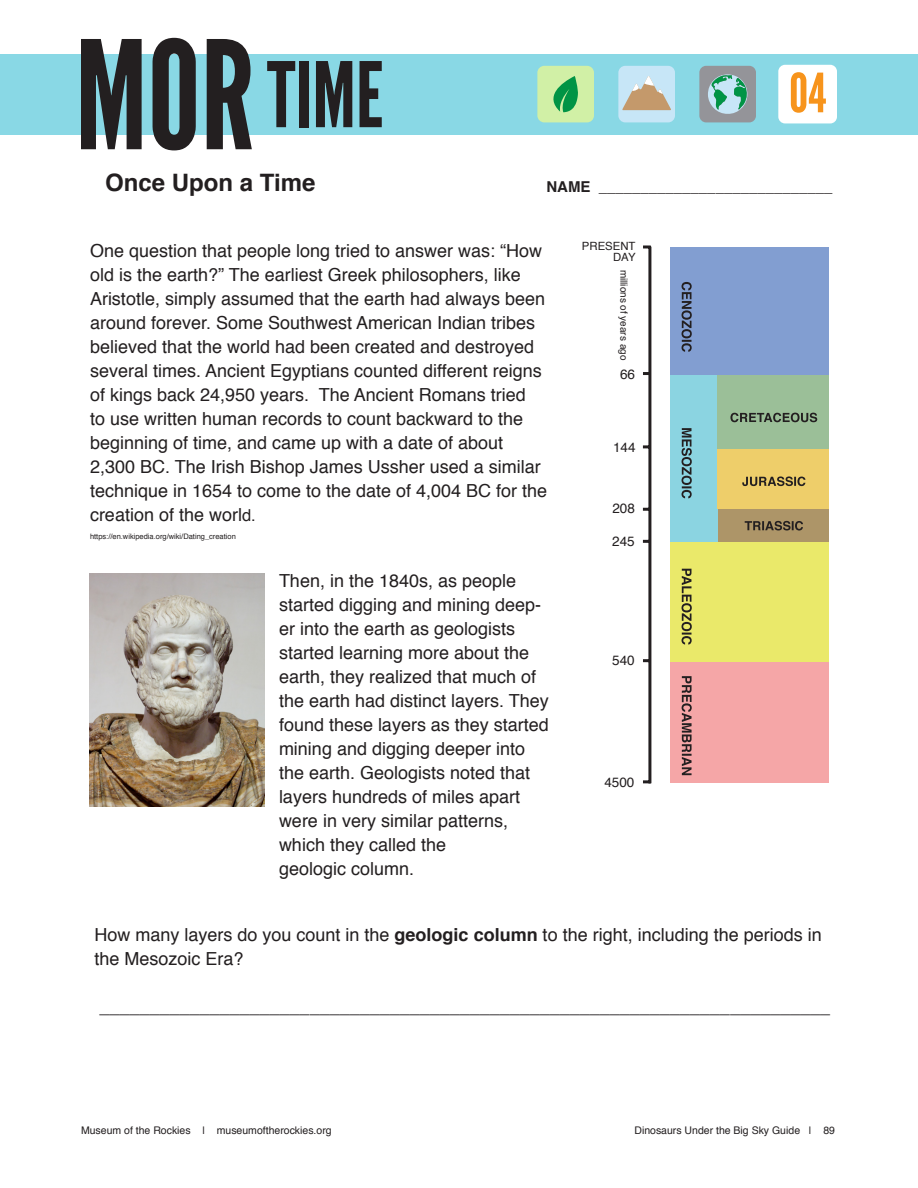
<style>
.page{position:relative;width:918px;height:1188px;background:#fff}
.page>*{position:absolute;margin:0;border:0;box-sizing:border-box;transform-origin:0 0}
.Banner_MOR{font:150px "League Gothic";color:#231f20}
.MOR_banner_subtitle{font:90px "League Gothic";color:#231f20}
.t1{font:54px "League Gothic";color:#f7941c}
.Main_Title{font:700 24px "Helvetica";color:#231f20}
.t2{font:18px/24px "Helvetica";color:#231f20}
.Subtitle_2{font:700 15px "Helvetica";color:#231f20}
.t3{font:13.5px "Helvetica";color:#231f20}
.t4{font:11.4px/11.4px "Helvetica";color:#231f20;text-align:right}
.t5{font:10.5px "Helvetica";color:#231f20}
.t6{font:9.9px "Helvetica";color:#231f20}
.t7{font:7.5px "Helvetica";color:#231f20}
.s1{font-size:16.5px}
.s2{font-weight:700}
</style>
<div class="page">
<div style="left:718px;top:509px;width:111px;height:33px;background:#ad9568"></div>
<div style="left:0;top:54px;width:918px;height:81px;background:#89d8e5"></div>
<div style="left:618px;top:66px;width:57px;height:56px;background:#c7e6f7;border-radius:7px"></div>
<svg style="left:622px;top:76px;width:49px;height:34px"></svg>
<div style="left:699px;top:66px;width:57px;height:56px;background:#949499;border-radius:7px"></div>
<svg style="left:708px;top:74px;width:40px;height:40px"></svg>
<div style="left:778px;top:65px;width:59px;height:58px;background:#fff;border-radius:7px"></div>
<div style="left:537px;top:66px;width:57px;height:56px;background:#d1f0a6;border-radius:7px"></div>
<svg style="left:553px;top:76px;width:25px;height:36px"></svg>
<img style="left:90px;top:573px;width:174px;height:233px">
<div style="left:670px;top:247px;width:159px;height:128px;background:#829ed1"></div>
<div style="left:670px;top:375px;width:48px;height:167px;background:#8bd4e1"></div>
<div style="left:670px;top:542px;width:159px;height:122px;background:#eae96a"></div>
<div style="left:670px;top:662px;width:159px;height:121px;background:#f5a6a7"></div>
<div style="left:718px;top:375px;width:111px;height:74px;background:#9bbf98"></div>
<div style="left:718px;top:449px;width:111px;height:60px;background:#eece6a"></div>
<hr style="left:648px;top:247px;width:3px;height:536px;background:#231f20">
<svg style="left:643px;top:245px;width:8px;height:3px"></svg>
<svg style="left:643px;top:372px;width:5px;height:3px"></svg>
<svg style="left:643px;top:445px;width:5px;height:3px"></svg>
<svg style="left:643px;top:508px;width:5px;height:3px"></svg>
<svg style="left:643px;top:540px;width:5px;height:3px"></svg>
<svg style="left:643px;top:659px;width:5px;height:3px"></svg>
<svg style="left:643px;top:780px;width:5px;height:3px"></svg>
<svg style="left:682px;top:676px;width:10px;height:99px"></svg>
<svg style="left:682px;top:569px;width:10px;height:76px"></svg>
<svg style="left:682px;top:428px;width:10px;height:70px"></svg>
<svg style="left:682px;top:282px;width:10px;height:70px"></svg>
<svg style="left:730px;top:413px;width:87px;height:9px"></svg>
<svg style="left:742px;top:476px;width:63px;height:10px"></svg>
<svg style="left:745px;top:521px;width:58px;height:10px"></svg>
<p class="Banner_MOR" style="left:75px;top:6px;width:181px">MOR</p>
<p class="MOR_banner_subtitle" style="left:267px;top:42px;width:118px">TIME</p>
<p class="Main_Title" style="left:105px;top:163px;width:212px">Once Upon a Time</p>
<h3 class="t1" style="left:789px;top:61px;width:39px">04</h3>
<p class="Subtitle_2" style="left:546px;top:175px;width:288px">NAME ____________________________</p>
<p class="t2" style="left:90px;top:239px;width:459px">One question that people long tried to answer was: “How old is the earth?” The earliest Greek philosophers, like Aristotle, simply assumed that the earth had always been around forever. Some Southwest American Indian tribes believed that the world had been created and destroyed several times. Ancient Egyptians counted different reigns of kings back 24,950 years. The Ancient Romans tried<br>to use written human records to count backward to the beginning of time, and came up with a date of about 2,300 BC. The Irish Bishop James Ussher used a similar technique in 1654 to come to the date of 4,004 BC for the creation of the worl<span class="s1">d.</span></p>
<p class="t7" style="left:90px;top:531px;width:147px">https://en.wikipedia.org/wiki/Dating_creation</p>
<p class="t2" style="left:279px;top:569px;width:271px">Then, in the 1840s, as people started digging and mining deep&shy;er into the earth as geologists started learning more about the earth, they realized that much of the earth had distinct layers. They found these layers as they started mining and digging deeper into the earth. Geologists noted that layers hundreds of miles apart were in very similar patterns, which they called the<br>geologic column.</p>
<p class="t4" style="left:582px;top:241px;width:55px">PRESENT<br>DAY</p>
<p class="t6" style="left:631px;top:270px;width:92px;rotate:90deg">millions of years ago</p>
<p class="t3" style="left:620px;top:364px;width:17px">66</p>
<p class="t3" style="left:613px;top:436px;width:24px">144</p>
<p class="t3" style="left:612px;top:498px;width:24px">208</p>
<p class="t3" style="left:612px;top:531px;width:24px">245</p>
<p class="t3" style="left:612px;top:650px;width:24px">540</p>
<p class="t3" style="left:604px;top:772px;width:32px">4500</p>
<p class="t2" style="left:94px;top:923px;width:729px">How many layers do you count in the <span class="s2">geologic column</span> to the right, including the periods in the Mesozoic Era?</p>
<p class="t2" style="left:100px;top:995px;width:732px">_________________________________________________________________________</p>
<p class="t5" style="left:81px;top:1122px;width:252px">Museum of the Rockies | museumoftherockies.org</p>
<p class="t5" style="left:634px;top:1122px;width:202px">Dinosaurs Under the Big Sky Guide | 89</p>
</div>
